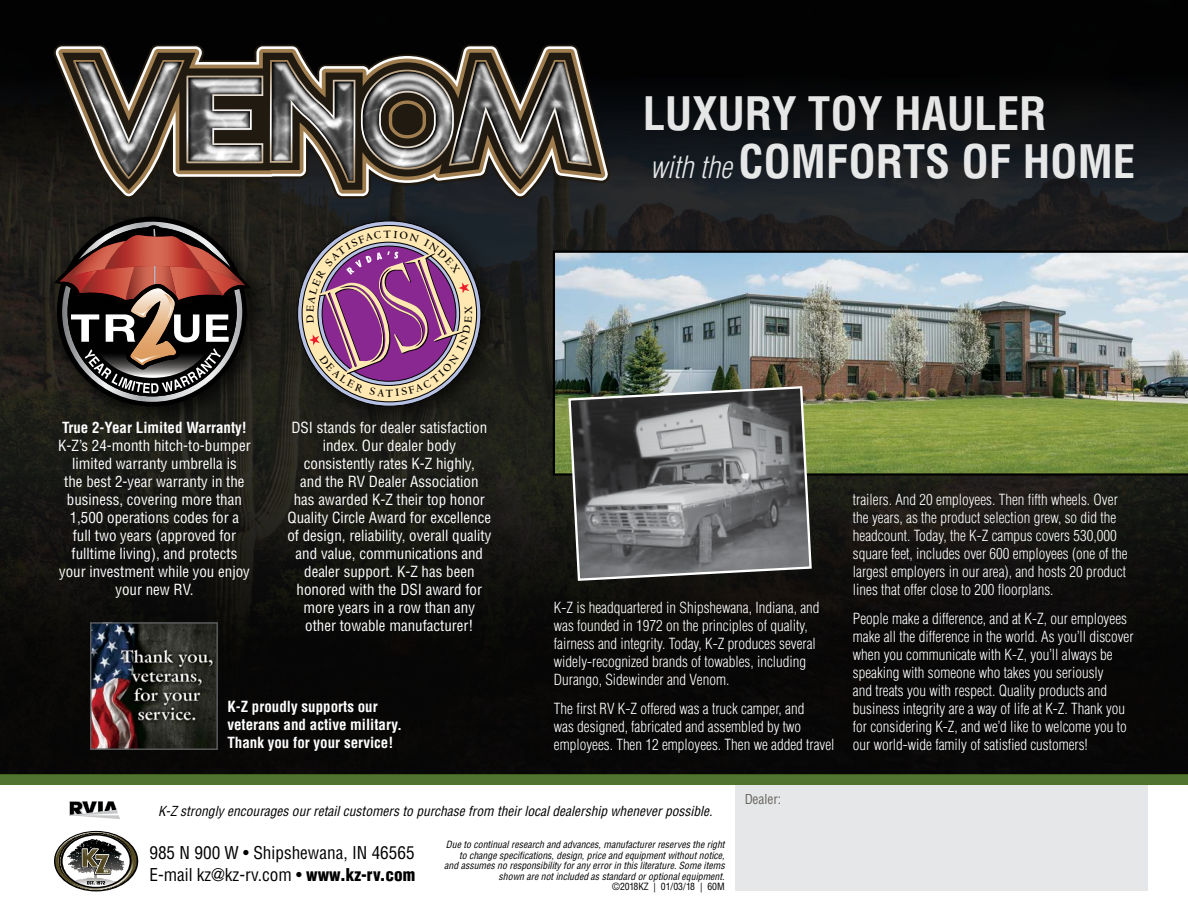
<style>
.page{position:relative;width:1188px;height:918px;background:#fff}
.page>*{position:absolute;margin:0;border:0;box-sizing:border-box;transform-origin:0 0}
.t1{font:700 condensed 45px/48px "Helvetica";color:#fff}
.t2{font:condensed 17.25px/21.9px "Helvetica";color:#000}
.t3{font:300 condensed 15px/18px "Helvetica";color:#fff}
.t4{font:condensed 15px/18px "Helvetica";color:#fff;text-align:center}
.t5{font:700 condensed 15px/18px "Helvetica";color:#fff}
.t6{font:italic condensed 13.5px "Helvetica";color:#000}
.t7{font:condensed 13.5px "Helvetica";color:#302d28}
.t8{font:italic condensed 9.75px/10.5px "Helvetica";color:#000;text-align:right}
.t9{font:condensed 9.75px "Helvetica";color:#000}
.s1{font-weight:300;font-style:italic;font-size:30px}
.s2{font-weight:900}
</style>
<div class="page">
<img style="left:0;top:187px;width:1188px;height:290px">
<div style="left:0;top:477px;width:1188px;height:297px;background:linear-gradient(to bottom,#1a1915,#030202)"></div>
<div style="left:0;top:0;width:1188px;height:187px;background:linear-gradient(to bottom,#000,#191d21)"></div>
<div style="left:47px;top:208px;width:222px;height:218px;background:#000;opacity:.75"></div>
<svg style="left:54px;top:222px;width:197px;height:180px;background:#5e423c"></svg>
<svg style="left:55px;top:832px;width:82px;height:58px"></svg>
<svg style="left:69px;top:801px;width:51px;height:18px"></svg>
<div style="left:735px;top:784px;width:412px;height:107px;background:#e6e7e8"></div>
<div style="left:282px;top:205px;width:225px;height:227px;background:#000;opacity:.75"></div>
<svg style="left:298px;top:221px;width:183px;height:185px;background:#a7a5a6"></svg>
<img style="left:93px;top:625px;width:122px;height:122px">
<div style="left:90px;top:622px;width:128px;height:128px;border:2px solid #58595b"></div>
<div style="left:0;top:774px;width:1188px;height:11px;background:#517530"></div>
<img style="left:553px;top:251px;width:635px;height:225px">
<svg style="left:567px;top:385px;width:246px;height:197px;background:#6c6d6d"></svg>
<svg style="left:54px;top:45px;width:556px;height:154px;background:#191918"></svg>
<svg style="left:55px;top:46px;width:553px;height:150px;background:#383837"></svg>
<svg style="left:58px;top:49px;width:547px;height:145px;background:#363029"></svg>
<svg style="left:62px;top:53px;width:539px;height:137px;background:#2a2722"></svg>
<img style="left:67px;top:55px;width:531px;height:133px">
<img style="left:76px;top:62px;width:513px;height:119px">
<svg style="left:270px;top:60px;width:85px;height:123px;background:#67625a"></svg>
<svg style="left:73px;top:60px;width:190px;height:119px;background:#69635a"></svg>
<svg style="left:361px;top:60px;width:231px;height:119px;background:#696259"></svg>
<svg style="left:306px;top:230px;width:166px;height:167px;background:#a0738b"></svg>
<h1 class="t1" style="left:642px;top:89px;width:494px">LUXURY TOY HAULER<br><span class="s1">with the</span> COMFORTS OF HOME</h1>
<p class="t5" style="left:62px;top:419px;width:186px">True 2-Year Limited Warranty!</p>
<p class="t4" style="left:58px;top:437px;width:194px">K-Z’s 24-month hitch-to-bumper limited warranty umbrella is<br>the best 2-year warranty in the business, covering more than<br>1,500 operations codes for a<br>full two years (approved for fulltime living), and protects your investment while you enjoy your new RV.</p>
<p class="t4" style="left:287px;top:419px;width:205px">DSI stands for dealer satisfaction index. Our dealer body consistently rates K-Z highly,<br>and the RV Dealer Association<br>has awarded K-Z their top honor<br>Quality Circle Award for excellence of design, reliability, overall quality and value, communications and dealer support. K-Z has been honored with the DSI award for more years in a row than any other towable manufacturer!</p>
<p class="t5" style="left:227px;top:698px;width:176px">K-Z proudly supports our veterans and active military.<br>Thank you for your service!</p>
<p class="t3" style="left:554px;top:599px;width:267px">K-Z is headquartered in Shipshewana, Indiana, and was founded in 1972 on the principles of quality, fairness and integrity. Today, K-Z produces several widely-recognized brands of towables, including Durango, Sidewinder and Venom.</p>
<p class="t3" style="left:554px;top:699px;width:282px">The first RV K-Z offered was a truck camper, and<br>was designed, fabricated and assembled by two employees. Then 12 employees. Then we added travel</p>
<p class="t3" style="left:853px;top:491px;width:276px">trailers. And 20 employees. Then fifth wheels. Over the years, as the product selection grew, so did the headcount. Today, the K-Z campus covers 530,000 square feet, includes over 600 employees (one of the largest employers in our area), and hosts 20 product lines that offer close to 200 floorplans.</p>
<p class="t3" style="left:853px;top:609px;width:282px">People make a difference, and at K-Z, our employees make all the difference in the world. As you’ll discover when you communicate with K-Z, you’ll always be speaking with someone who takes you seriously<br>and treats you with respect. Quality products and business integrity are a way of life at K-Z. Thank you for considering K-Z, and we’d like to welcome you to our world-wide family of satisfied customers!</p>
<p class="t6" style="left:158px;top:803px;width:556px">K-Z strongly encourages our retail customers to purchase from their local dealership whenever possible.</p>
<p class="t2" style="left:149px;top:842px;width:267px">985 N 900 W • Shipshewana, IN 46565<br>E-mail kz@kz-rv.com • <span class="s2">www.kz-rv.com</span></p>
<p class="t8" style="left:444px;top:840px;width:282px">Due to continual research and advances, manufacturer reserves the right to change specifications, design, price and equipment without notice, and assumes no responsibility for any error in this literature. Some items shown are not included as standard or optional equipment.</p>
<p class="t9" style="left:612px;top:881px;width:114px">©2018KZ | 01/03/18 | 60M</p>
<p class="t7" style="left:744px;top:791px;width:39px">Dealer:</p>
</div>
